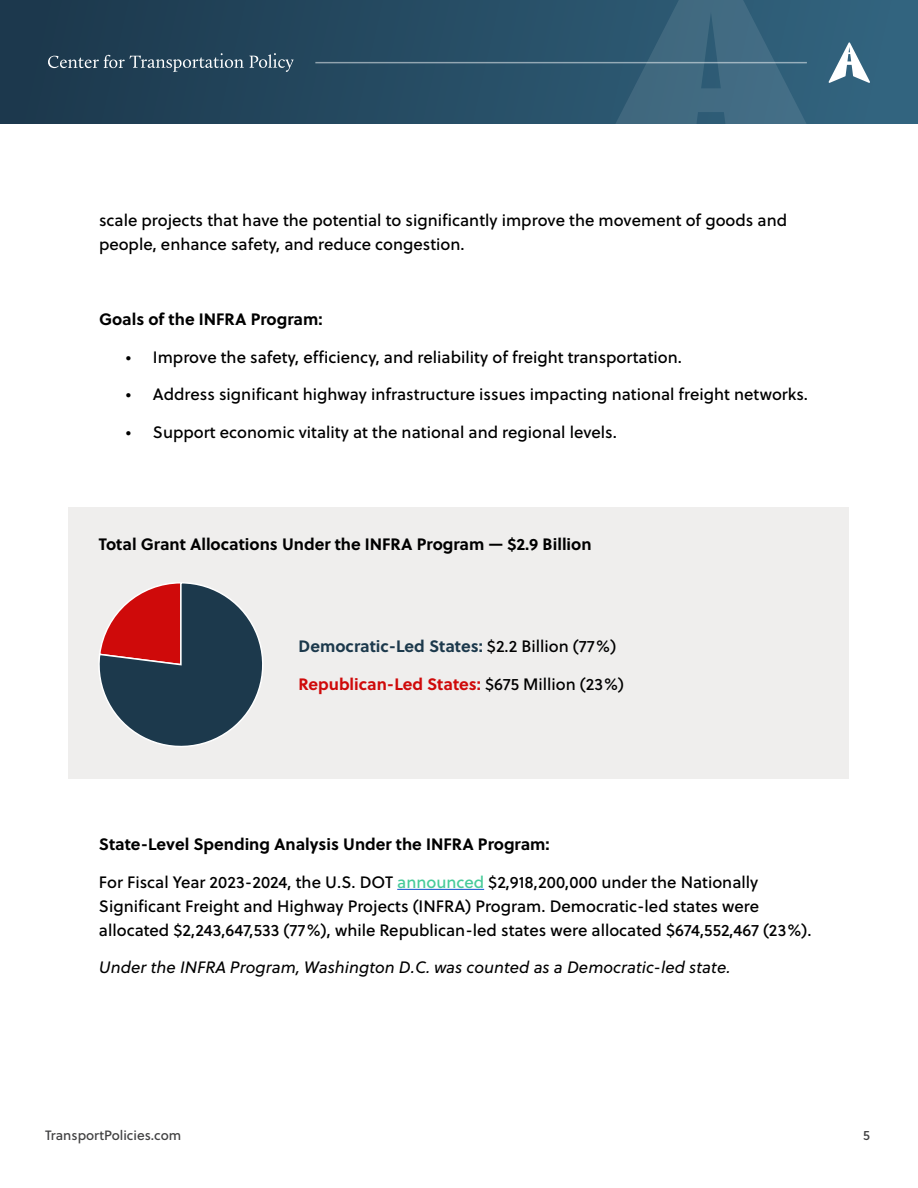
<style>
.page{position:relative;width:918px;height:1188px;background:#fff}
.page>*{position:absolute;margin:0;border:0;box-sizing:border-box;transform-origin:0 0}
.t1{font:16.5px/24px "Soleil Bk";color:#000}
.t2{font:700 16.5px "Soleil";color:#000}
.t3{font:italic 16.5px "Soleil";color:#000}
.t4{font:700 16.5px "Soleil";color:#1c394c}
.t5{font:700 16.5px "Soleil";color:#cf0a0a}
.t6{font:13.5px "Soleil Bk";color:#414142}
.s1{font-family:"Soleil Bk";font-weight:400;color:#000}
.s2{color:#48cb9a}
</style>
<div class="page">
<div style="left:0;top:0;width:918px;height:124px;background:#214258"></div>
<svg style="left:422px;top:0;width:496px;height:124px"></svg>
<svg style="left:48px;top:53px;width:246px;height:19px"></svg>
<svg style="left:829px;top:42px;width:41px;height:41px"></svg>
<hr style="left:315px;top:62px;width:492px;height:1px;background:#fff">
<div style="left:69px;top:507px;width:780px;height:272px;background:#efeeed"></div>
<hr style="left:397px;top:889px;width:87px;height:1px;background:#15c">
<svg style="left:98px;top:582px;width:165px;height:165px"></svg>
<p class="t1" style="left:99px;top:208px;width:690px">scale projects that have the potential to significantly improve the movement of goods and people, enhance safety, and reduce congestion.</p>
<p class="t2" style="left:99px;top:307px;width:225px">Goals of the INFRA Program:</p>
<p class="t1" style="left:126px;top:344px;width:557px">• Improve the safety, efficiency, and reliability of freight transportation.</p>
<p class="t1" style="left:126px;top:382px;width:684px">• Address significant highway infrastructure issues impacting national freight networks.</p>
<p class="t1" style="left:126px;top:419px;width:492px">• Support economic vitality at the national and regional levels.</p>
<p class="t2" style="left:99px;top:532px;width:494px">Total Grant Allocations Under the INFRA Program — $2.9 Billion</p>
<p class="t4" style="left:299px;top:634px;width:319px">Democratic-Led States: <span class="s1">$2.2 Billion (77%)</span></p>
<p class="t5" style="left:299px;top:671px;width:327px">Republican-Led States: <span class="s1">$675 Million (23%)</span></p>
<p class="t2" style="left:99px;top:832px;width:452px">State-Level Spending Analysis Under the INFRA Program:</p>
<p class="t1" style="left:99px;top:869px;width:714px">For Fiscal Year 2023-2024, the U.S. DOT <span class="s2">announced</span> $2,918,200,000 under the Nationally<br>Significant Freight and Highway Projects (INFRA) Program. Democratic-led states were allocated $2,243,647,533 (77%), while Republican-led states were allocated $674,552,467 (23%).</p>
<p class="t3" style="left:99px;top:955px;width:633px">Under the INFRA Program, Washington D.C. was counted as a Democratic-led state.</p>
<p class="t6" style="left:45px;top:1125px;width:138px">TransportPolicies.com</p>
<p class="t6" style="left:863px;top:1125px;width:8px">5</p>
</div>
